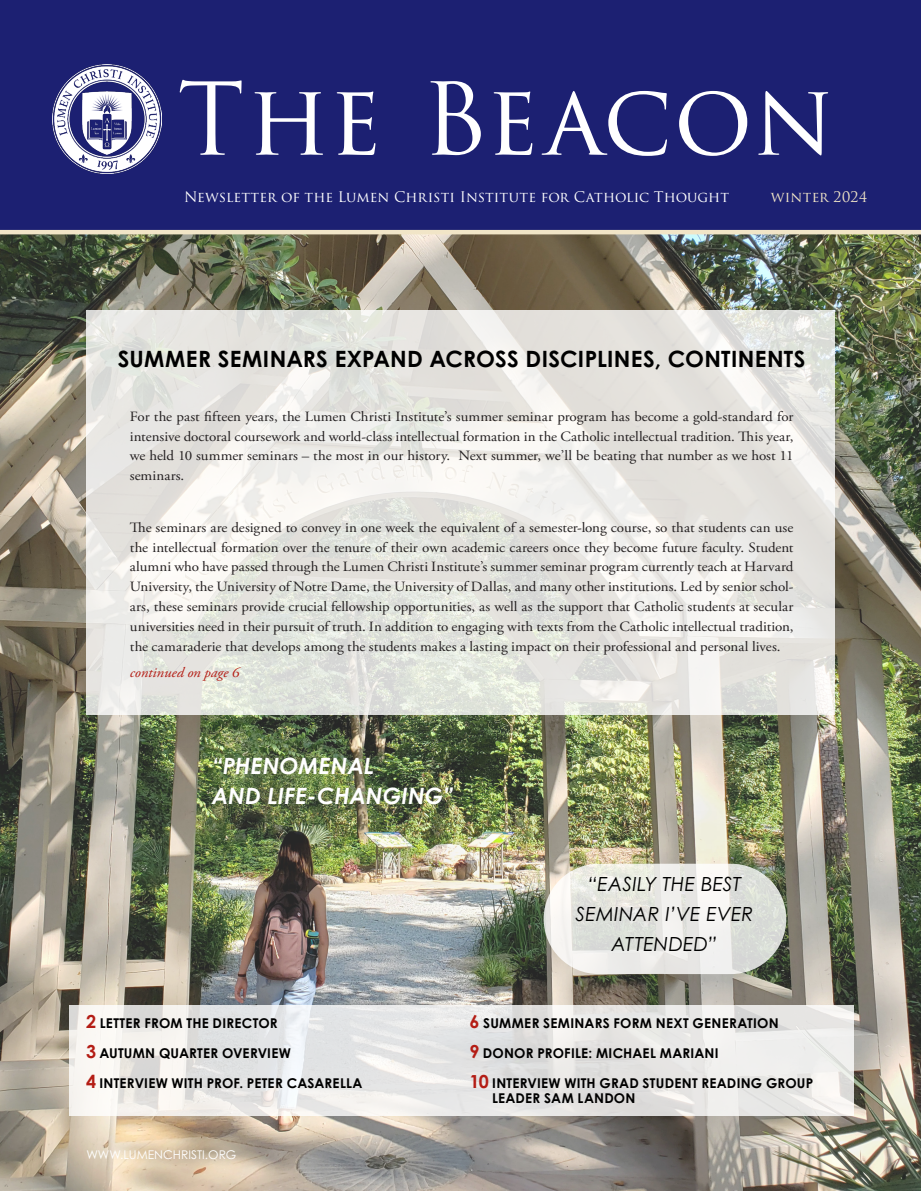
<style>
.page{position:relative;width:921px;height:1191px;background:#fff}
.page>*{position:absolute;margin:0;border:0;box-sizing:border-box;transform-origin:0 0}
.Header_BIG_Title{font:97.5px "Trajan Pro 3";color:#fff}
.Box2_Title{font:700 22.5px "Century Gothic Pro";letter-spacing:.01em;color:#000}
.Box2_Title-2{font:italic 700 22.5px "Century Gothic Pro";letter-spacing:.005em;color:#fff}
.Box2_Title-3{font:italic 19.5px/30px "Century Gothic Pro";letter-spacing:.01em;color:#000;text-align:center}
.Header_SubTitle{font:14.25px "Trajan Pro 3";color:#fff}
.Header_SubTitle-2{font:14.25px "Trajan Pro 3";letter-spacing:.01em;color:#f1e5c7}
.Box2_BodyText_Black{font:14.1px/19.8px "Adobe Garamond Pro";color:#231f20;text-align:justify;scale:1.06 1}
.Box2_BodyText_Black-2{font:italic 14.1px "Adobe Garamond Pro";letter-spacing:-.005em;color:#b41d15;scale:1.06 1}
.Left_Number{font:700 13.5px "Century Gothic Pro";letter-spacing:.015em;color:#000}
.Page_HED{font:12px "Century Gothic Pro";color:#fff}
.s1{font-size:18px;color:#b41d15}
</style>
<div class="page">
<img style="left:0;top:234px;width:921px;height:957px">
<div style="left:0;top:0;width:921px;height:230px;background:#1c2072"></div>
<img style="left:53px;top:64px;width:109px;height:109px">
<svg style="left:86px;top:310px;width:748px;height:404px;fill:#e6e5e0"></svg>
<svg style="left:69px;top:1005px;width:785px;height:110px;fill:#e6e6e6"></svg>
<svg style="left:543px;top:863px;width:243px;height:111px"></svg>
<hr style="left:0;top:230px;width:921px;height:4px;background:#f1e5c7">
<p class="Header_BIG_Title" style="left:177px;top:52px;width:659px">The Beacon</p>
<p class="Header_SubTitle" style="left:184px;top:187px;width:546px">Newsletter of the Lumen Christi Institute for Catholic Thought</p>
<p class="Header_SubTitle-2" style="left:770px;top:187px;width:98px">winter 2024</p>
<p class="Box2_Title" style="left:118px;top:344px;width:689px">SUMMER SEMINARS EXPAND ACROSS DISCIPLINES, CONTINENTS</p>
<p class="Box2_BodyText_Black" style="left:130px;top:407px;width:627px">For the past fifteen years, the Lumen Christi Institute’s summer seminar program has become a gold-standard for intensive doctoral coursework and world-class intellectual formation in the Catholic intellectual tradition. This year, we held 10 summer seminars – the most in our history. Next summer, we’ll be beating that number as we host 11 seminars.</p>
<p class="Box2_BodyText_Black" style="left:130px;top:518px;width:627px">The seminars are designed to convey in one week the equivalent of a semester-long course, so that students can use the intellectual formation over the tenure of their own academic careers once they become future faculty. Student alumni who have passed through the Lumen Christi Institute’s summer seminar program currently teach at Harvard University, the University of Notre Dame, the University of Dallas, and many other institutions. Led by senior schol&shy;ars, these seminars provide crucial fellowship opportunities, as well as the support that Catholic students at secular universities need in their pursuit of truth. In addition to engaging with texts from the Catholic intellectual tradition, the camaraderie that develops among the students makes a lasting impact on their professional and personal lives.</p>
<p class="Box2_BodyText_Black-2" style="left:130px;top:663px;width:105px">continued on page 6</p>
<p class="Box2_Title-2" style="left:212px;top:751px;width:164px">“PHENOMENAL</p>
<p class="Box2_Title-2" style="left:212px;top:781px;width:243px">AND LIFE-CHANGING”</p>
<p class="Left_Number" style="left:86px;top:1014px;width:193px"><span class="s1">2</span> LETTER FROM THE DIRECTOR</p>
<p class="Left_Number" style="left:86px;top:1044px;width:206px"><span class="s1">3</span> AUTUMN QUARTER OVERVIEW</p>
<p class="Left_Number" style="left:86px;top:1074px;width:278px"><span class="s1">4</span> INTERVIEW WITH PROF. PETER CASARELLA</p>
<p class="Page_HED" style="left:86px;top:1147px;width:152px">WWW.LUMENCHRISTI.ORG</p>
<p class="Box2_Title-3" style="left:575px;top:868px;width:179px">“EASILY THE BEST<br>SEMINAR I’VE EVER<br>ATTENDED”</p>
<p class="Left_Number" style="left:469px;top:1014px;width:311px"><span class="s1">6</span> SUMMER SEMINARS FORM NEXT GENERATION</p>
<p class="Left_Number" style="left:469px;top:1044px;width:251px"><span class="s1">9</span> DONOR PROFILE: MICHAEL MARIANI</p>
<p class="Left_Number" style="left:469px;top:1074px;width:345px"><span class="s1">10</span> INTERVIEW WITH GRAD STUDENT READING GROUP</p>
<p class="Left_Number" style="left:492px;top:1089px;width:145px">LEADER SAM LANDON</p>
</div>
